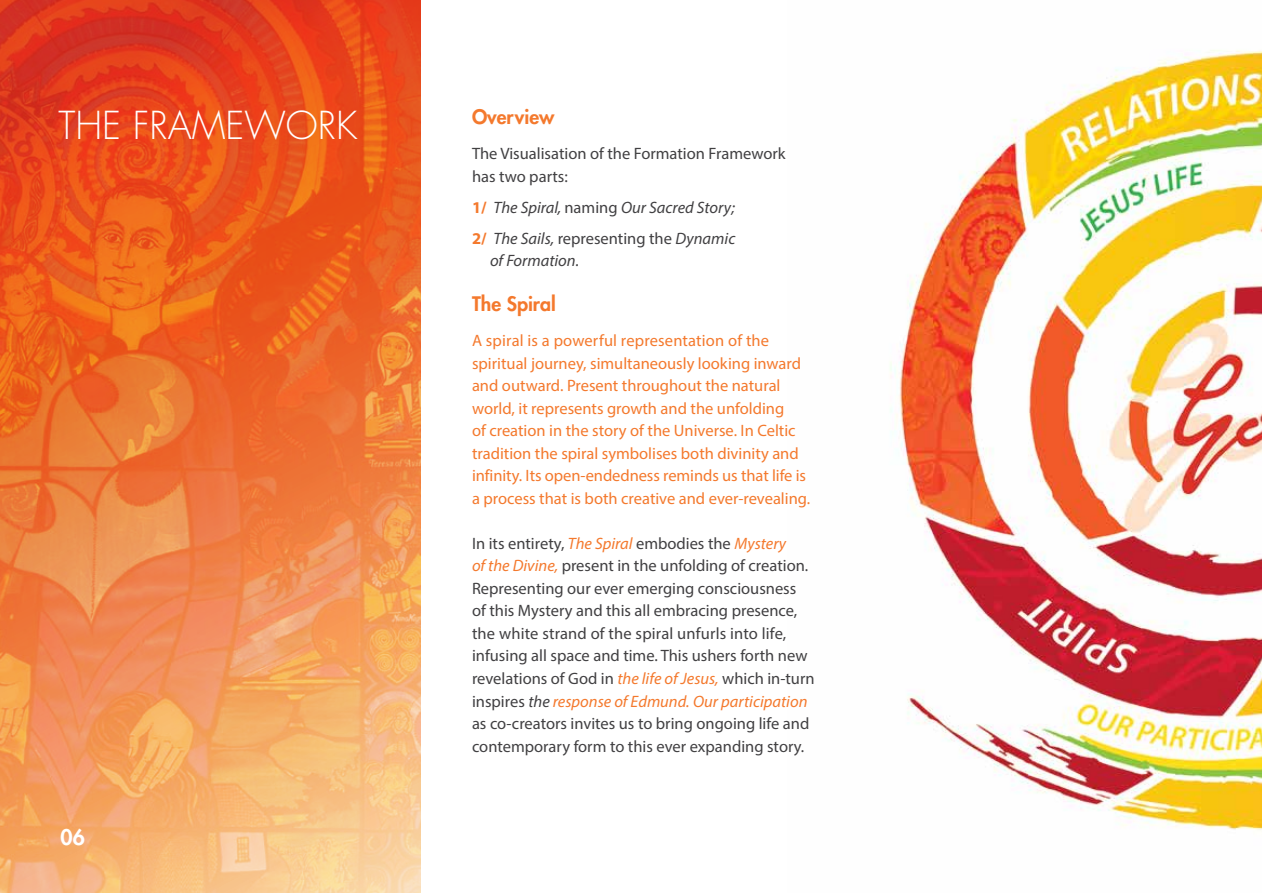
<style>
.page{position:relative;width:1263px;height:893px;background:#fff}
.page>*{position:absolute;margin:0;border:0;box-sizing:border-box;transform-origin:0 0}
.t1{font:300 37.5px "Futura Std";color:#fff}
.t2{font:800 21px "Futura Std";color:#fff}
.t3{font:800 19.5px "Futura Std";color:#f4792d}
.t4{font:16.5px/22.5px "Myriad Pro";color:#414042}
.t5{font:16.5px/22.5px "Myriad Pro";color:#f4792d}
.t6{font:italic 16.5px/31px "Myriad Pro";color:#414042}
.s1{font-weight:700;font-style:normal;color:#f4792d}
.s2{font-style:normal}
.s3{font-style:italic;color:#f4792d}
.s4{font-style:italic}
</style>
<div class="page">
<img style="left:890px;top:50px;width:372px;height:780px">
<img style="left:0;top:0;width:421px;height:893px">
<h1 class="t1" style="left:58px;top:108px;width:301px">THE FRAMEWORK</h1>
<p class="t2" style="left:61px;top:828px;width:26px">06</p>
<p class="t3" style="left:472px;top:108px;width:84px">Overview</p>
<p class="t4" style="left:472px;top:142px;width:315px">The Visualisation of the Formation Framework has two parts:</p>
<p class="t6" style="left:472px;top:191px;width:265px"><span class="s1">1/</span> The Spiral, <span class="s2">naming</span> Our Sacred Story;<br><span class="s1">2/</span> The Sails, <span class="s2">representing the</span> Dynamic</p>
<p class="t6" style="left:490px;top:245px;width:91px">of Formation.</p>
<p class="t3" style="left:472px;top:295px;width:85px">The Spiral</p>
<p class="t5" style="left:472px;top:329px;width:340px">A spiral is a powerful representation of the spiritual journey, simultaneously looking inward and outward. Present throughout the natural world, it represents growth and the unfolding<br>of creation in the story of the Universe. In Celtic tradition the spiral symbolises both divinity and infinity. Its open-endedness reminds us that life is a process that is both creative and ever-revealing.</p>
<p class="t4" style="left:472px;top:532px;width:344px">In its entirety, <span class="s3">The Spiral</span> embodies the <span class="s3">Mystery<br>of the Divine,</span> present in the unfolding of creation.<br>Representing our ever emerging consciousness<br>of this Mystery and this all embracing presence, the white strand of the spiral unfurls into life, infusing all space and time. This ushers forth new revelations of God in <span class="s3">the life ofJesus,</span> which in-turn inspires <span class="s4">the</span> <span class="s3">response of Edmund. Our participation </span>as co-creators invites us to bring ongoing life and contemporary form to this ever expanding story.</p>
</div>
